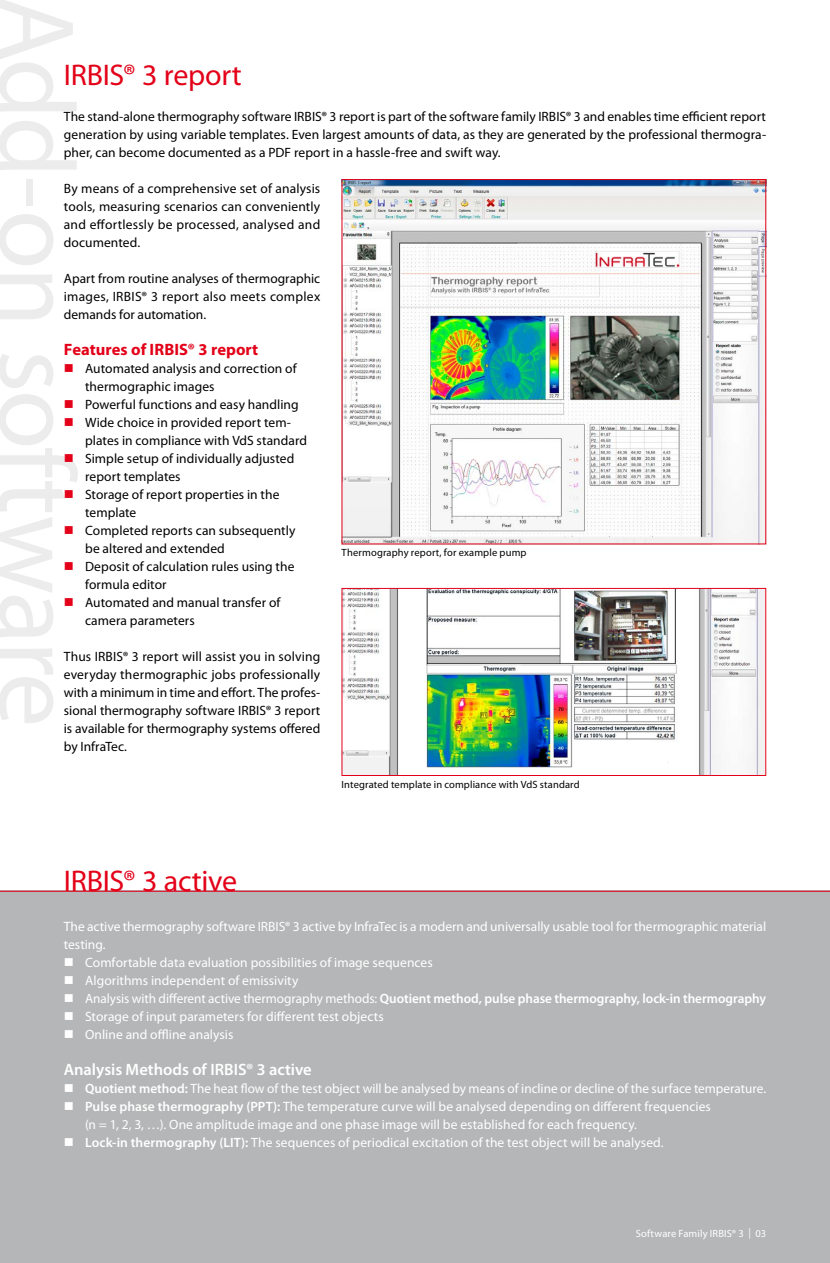
<style>
.page{position:relative;width:830px;height:1263px;background:#fff}
.page>*{position:absolute;margin:0;border:0;box-sizing:border-box;transform-origin:0 0}
.t1{font:30px "Myriad Pro";letter-spacing:-.01em;color:#e30018}
.t2{font:600 16.5px "Myriad Pro";color:#fff}
.t3{font:700 16.5px "Myriad Pro";letter-spacing:.005em;color:#e30018}
.t4{font:13.5px/18px "Myriad Pro";letter-spacing:.005em;color:#000;text-align:justify}
.t5{font:13.5px/18px "Myriad Pro";color:#fff}
.t6{font:600 13.5px "Myriad Pro";color:#fff}
.t7{font:10.5px "Myriad Pro";letter-spacing:.01em;color:#000}
.t8{font:10.5px "Myriad Pro";letter-spacing:.01em;color:#fff}
.s1{font-weight:400}
.s2{font-weight:600}
</style>
<div class="page">
<div style="left:0;top:891px;width:829px;height:372px;background:#b5b6b7"></div>
<hr style="left:0;top:891px;width:829px;height:1px;background:#e30018">
<img style="left:343px;top:181px;width:420px;height:361px">
<img style="left:343px;top:590px;width:420px;height:184px">
<div style="left:341px;top:588px;width:424px;height:188px;border:1px solid #e30018"></div>
<h1 class="t1" style="left:64px;top:56px;width:179px">IRBIS® 3 report</h1>
<p class="t4" style="left:64px;top:107px;width:703px">The stand-alone thermography software IRBIS® 3 report is part of the software family IRBIS® 3 and enables time efficient report generation by using variable templates. Even largest amounts of data, as they are generated by the professional thermogra&shy;pher, can become documented as a PDF report in a hassle-free and swift way.</p>
<p class="t4" style="left:64px;top:179px;width:258px">By means of a comprehensive set of analysis tools, measuring scenarios can conveniently and effortlessly be processed, analysed and documented.</p>
<p class="t4" style="left:64px;top:269px;width:258px">Apart from routine analyses of thermographic images, IRBIS® 3 report also meets complex demands for automation.</p>
<p class="t3" style="left:64px;top:339px;width:196px">Features of IRBIS® 3 report</p>
<p class="t4" style="left:85px;top:359px;width:223px;text-align:left">Automated analysis and correction of thermographic images<br>Powerful functions and easy handling<br>Wide choice in provided report tem&shy;plates in compliance with VdS standard<br>Simple setup of individually adjusted report templates<br>Storage of report properties in the template<br>Completed reports can subsequently be altered and extended<br>Deposit of calculation rules using the formula editor<br>Automated and manual transfer of camera parameters</p>
<p class="t4" style="left:64px;top:647px;width:258px">Thus IRBIS® 3 report will assist you in solving everyday thermographic jobs professionally with a minimum in time and effort. The profes&shy;sional thermography software IRBIS® 3 report is available for thermography systems offered by InfraTec.</p>
<p class="t7" style="left:341px;top:778px;width:239px">Integrated template in compliance with VdS standard</p>
<p class="t7" style="left:341px;top:546px;width:186px">Thermography report, for example pump</p>
<h1 class="t1" style="left:64px;top:862px;width:175px">IRBIS® 3 active</h1>
<p class="t5" style="left:64px;top:917px;width:703px">The active thermography software IRBIS® 3 active by InfraTec is a modern and universally usable tool for thermographic material</p>
<p class="t5" style="left:64px;top:935px;width:43px">testing.</p>
<p class="t5" style="left:85px;top:953px;width:349px">Comfortable data evaluation possibilities of image sequences</p>
<p class="t5" style="left:85px;top:971px;width:215px">Algorithms independent of emissivity</p>
<p class="t6" style="left:85px;top:990px;width:682px"><span class="s1">Analysis with different active thermography methods:</span> Quotient method, pulse phase thermography, lock-in thermography</p>
<p class="t5" style="left:85px;top:1007px;width:300px">Storage of input parameters for different test objects</p>
<p class="t5" style="left:85px;top:1025px;width:150px">Online and offline analysis</p>
<p class="t2" style="left:64px;top:1059px;width:249px">Analysis Methods of IRBIS® 3 active</p>
<p class="t5" style="left:85px;top:1079px;width:682px"><span class="s2">Quotient method:</span> The heat flow of the test object will be analysed by means of incline or decline of the surface temperature.<br><span class="s2">Pulse phase thermography (PPT):</span> The temperature curve will be analysed depending on different frequencies<br>(n = 1, 2, 3, …). One amplitude image and one phase image will be established for each frequency.<br><span class="s2">Lock-in thermography (LIT):</span> The sequences of periodical excitation of the test object will be analysed.</p>
<p class="t8" style="left:635px;top:1227px;width:132px">Software Family IRBIS® 3 | 03</p>
</div>
